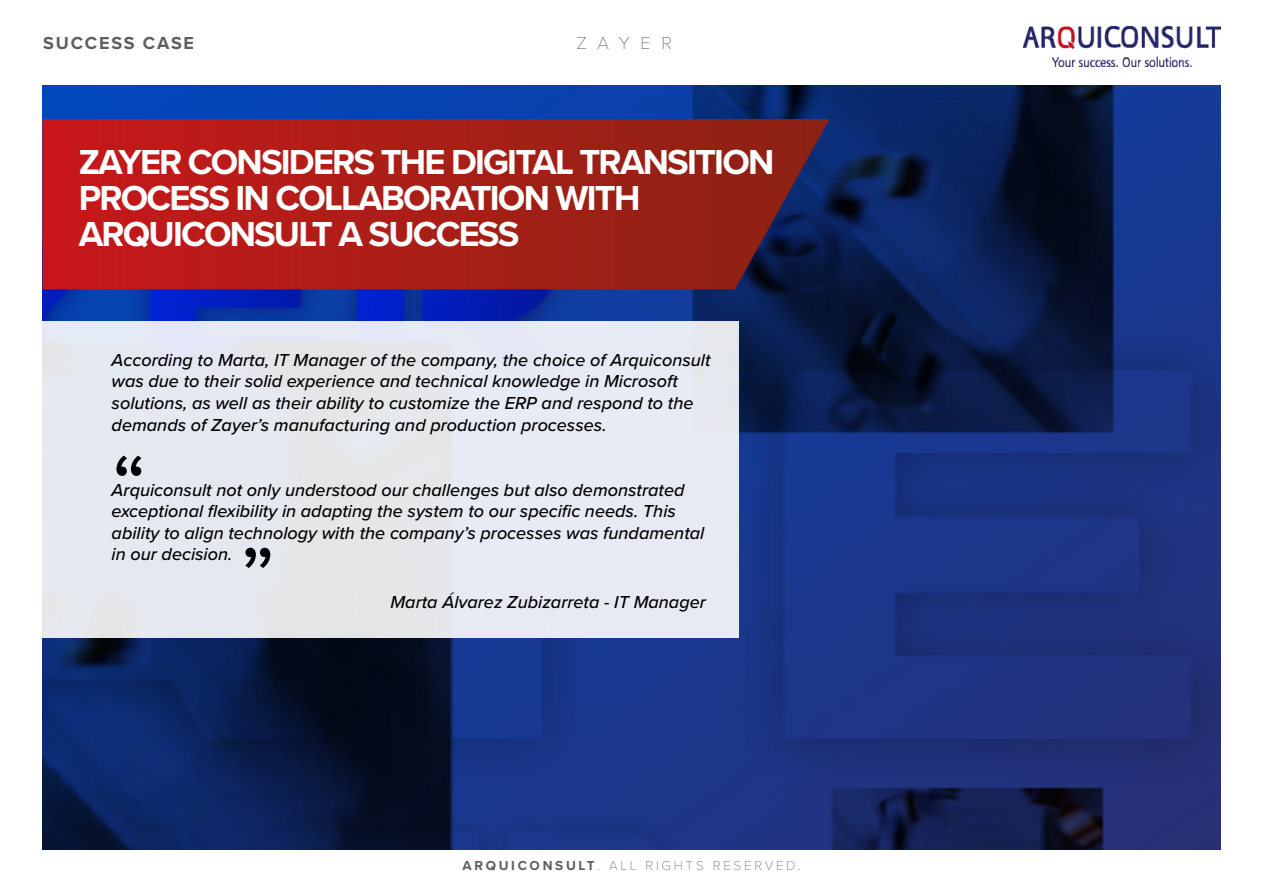
<style>
.page{position:relative;width:1263px;height:893px;background:#fff}
.page>*{position:absolute;margin:0;border:0;box-sizing:border-box;transform-origin:0 0}
.t1{font:90px "Proxima Nova";color:#010202}
.t2{font:700 36px/36px "Proxima Nova";letter-spacing:-.05em;color:#fff}
.t3{font:italic 500 18px/21.6px "Proxima Nova";color:#000}
.t4{font:700 18px "Proxima Nova";letter-spacing:.1em;color:#5f5e5e}
.t5{font:100 18px "Proxima Nova T";letter-spacing:.6em;color:#5f5e5e}
.t6{font:100 13.5px "Proxima Nova T";letter-spacing:.2em;color:#5f5e5e}
.s1{font-family:"Proxima Nova";font-weight:700}
</style>
<div class="page">
<img style="left:1023px;top:27px;width:197px;height:39px">
<img style="left:43px;top:85px;width:1177px;height:765px">
<svg style="left:43px;top:119px;width:786px;height:170px;background:#a11d1a"></svg>
<div style="left:0;top:321px;width:739px;height:317px;background:#e5e9f0"></div>
<p class="t4" style="left:43px;top:30px;width:152px">SUCCESS CASE</p>
<p class="t5" style="left:576px;top:30px;width:97px">ZAYER</p>
<h2 class="t2" style="left:79px;top:143px;width:697px">ZAYER CONSIDERS THE DIGITAL TRANSITION<br>PROCESS IN COLLABORATION WITH<br>ARQUICONSULT A SUCCESS</h2>
<p class="t3" style="left:112px;top:349px;width:600px">According to Marta, IT Manager of the company, the choice of Arquiconsult was due to their solid experience and technical knowledge in Microsoft solutions, as well as their ability to customize the ERP and respond to the demands of Zayer’s manufacturing and production processes.</p>
<h1 class="t1" style="left:112px;top:419px;width:37px">“</h1>
<p class="t3" style="left:112px;top:479px;width:594px">Arquiconsult not only understood our challenges but also demonstrated exceptional flexibility in adapting the system to our specific needs. This ability to align technology with the company’s processes was fundamental in our decision.</p>
<h1 class="t1" style="left:275px;top:604px;width:37px;rotate:-180deg">“</h1>
<p class="t3" style="left:390px;top:592px;width:317px">Marta Álvarez Zubizarreta - IT Manager</p>
<p class="t6" style="left:462px;top:855px;width:340px"><span class="s1">ARQUICONSULT</span>. ALL RIGHTS RESERVED.</p>
</div>
